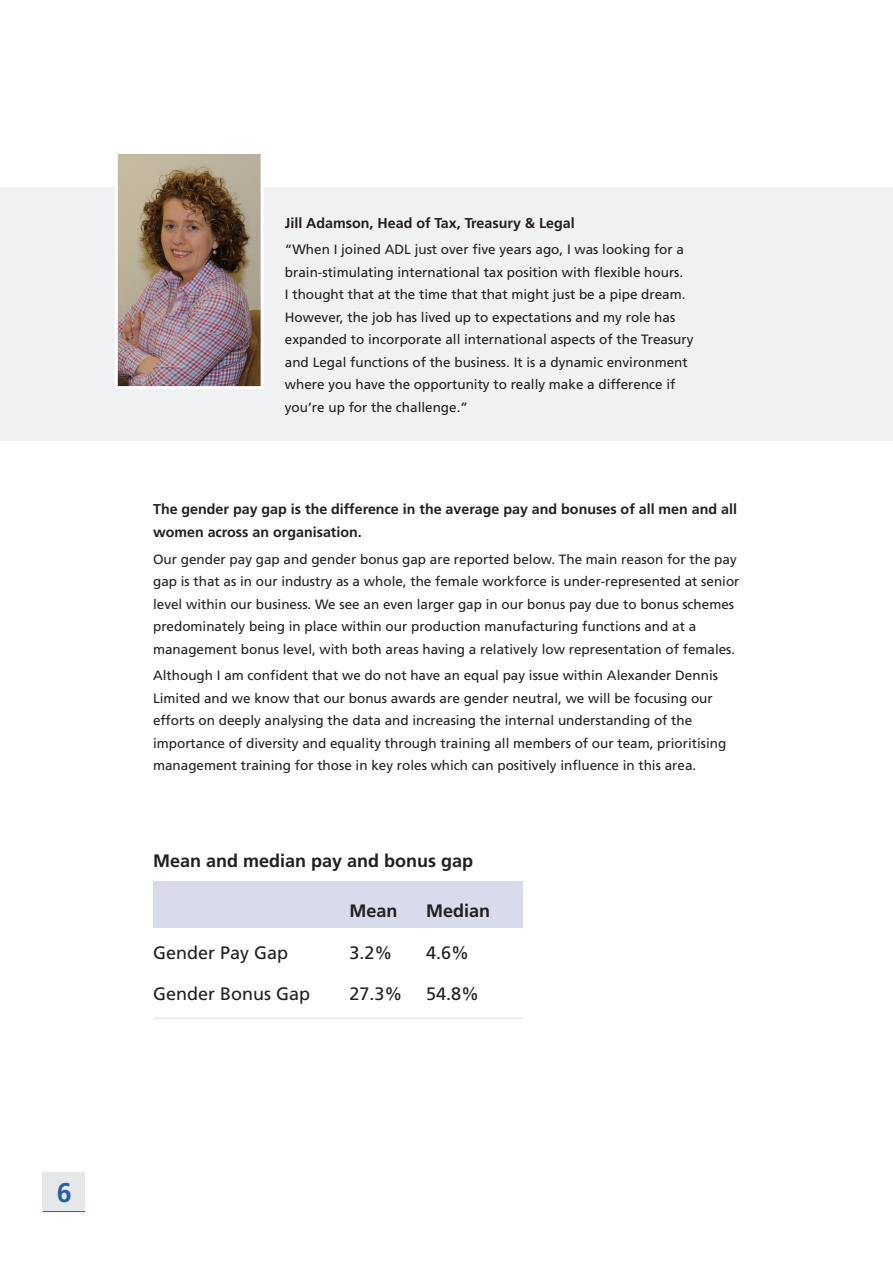
<style>
.page{position:relative;width:893px;height:1263px;background:#fff}
.page>*{position:absolute;margin:0;border:0;box-sizing:border-box;transform-origin:0 0}
.t1{font:700 27px "Frutiger";color:#2c5fa0}
.t2{font:18px "Frutiger";color:#231f20}
.t3{font:700 18px "Frutiger";color:#231f20}
.t4{font:700 14.25px/22.5px "Frutiger";color:#231f20}
.t5{font:13.5px/22.5px "Frutiger";color:#231f20}
</style>
<div class="page">
<div style="left:153px;top:881px;width:370px;height:47px;background:#d8dbeb"></div>
<div style="left:0;top:187px;width:893px;height:254px;background:#f0f1f2"></div>
<hr style="left:153px;top:1017px;width:370px;height:2px;background:#e9eaeb">
<div style="left:43px;top:1172px;width:42px;height:40px;background:#e6e7e9"></div>
<hr style="left:43px;top:1211px;width:42px;height:1px;background:#2c5fa0">
<img style="left:119px;top:155px;width:141px;height:230px">
<div style="left:115px;top:151px;width:149px;height:238px;border:3px solid #fff"></div>
<p class="t1" style="left:57px;top:1177px;width:17px">6</p>
<p class="t4" style="left:285px;top:211px;width:291px">Jill Adamson, Head of Tax, Treasury &amp; Legal</p>
<p class="t5" style="left:285px;top:238px;width:410px">“When I joined ADL just over five years ago, I was looking for a brain-stimulating international tax position with flexible hours.<br>I thought that at the time that that might just be a pipe dream.<br>However, the job has lived up to expectations and my role has expanded to incorporate all international aspects of the Treasury and Legal functions of the business. It is a dynamic environment where you have the opportunity to really make a difference if you’re up for the challenge.”</p>
<p class="t4" style="left:153px;top:498px;width:585px">The gender pay gap is the difference in the average pay and bonuses of all men and all women across an organisation.</p>
<p class="t5" style="left:153px;top:548px;width:588px">Our gender pay gap and gender bonus gap are reported below. The main reason for the pay gap is that as in our industry as a whole, the female workforce is under-represented at senior level within our business. We see an even larger gap in our bonus pay due to bonus schemes predominately being in place within our production manufacturing functions and at a management bonus level, with both areas having a relatively low representation of females.</p>
<p class="t5" style="left:153px;top:664px;width:575px">Although I am confident that we do not have an equal pay issue within Alexander Dennis Limited and we know that our bonus awards are gender neutral, we will be focusing our efforts on deeply analysing the data and increasing the internal understanding of the importance of diversity and equality through training all members of our team, prioritising management training for those in key roles which can positively influence in this area.</p>
<p class="t3" style="left:153px;top:850px;width:322px">Mean and median pay and bonus gap</p>
<p class="t3" style="left:350px;top:900px;width:50px">Mean</p>
<p class="t3" style="left:426px;top:900px;width:66px">Median</p>
<p class="t2" style="left:153px;top:942px;width:137px">Gender Pay Gap</p>
<p class="t2" style="left:350px;top:942px;width:45px">3.2%</p>
<p class="t2" style="left:426px;top:942px;width:45px">4.6%</p>
<p class="t2" style="left:153px;top:983px;width:159px">Gender Bonus Gap</p>
<p class="t2" style="left:350px;top:983px;width:55px">27.3%</p>
<p class="t2" style="left:426px;top:983px;width:55px">54.8%</p>
</div>
